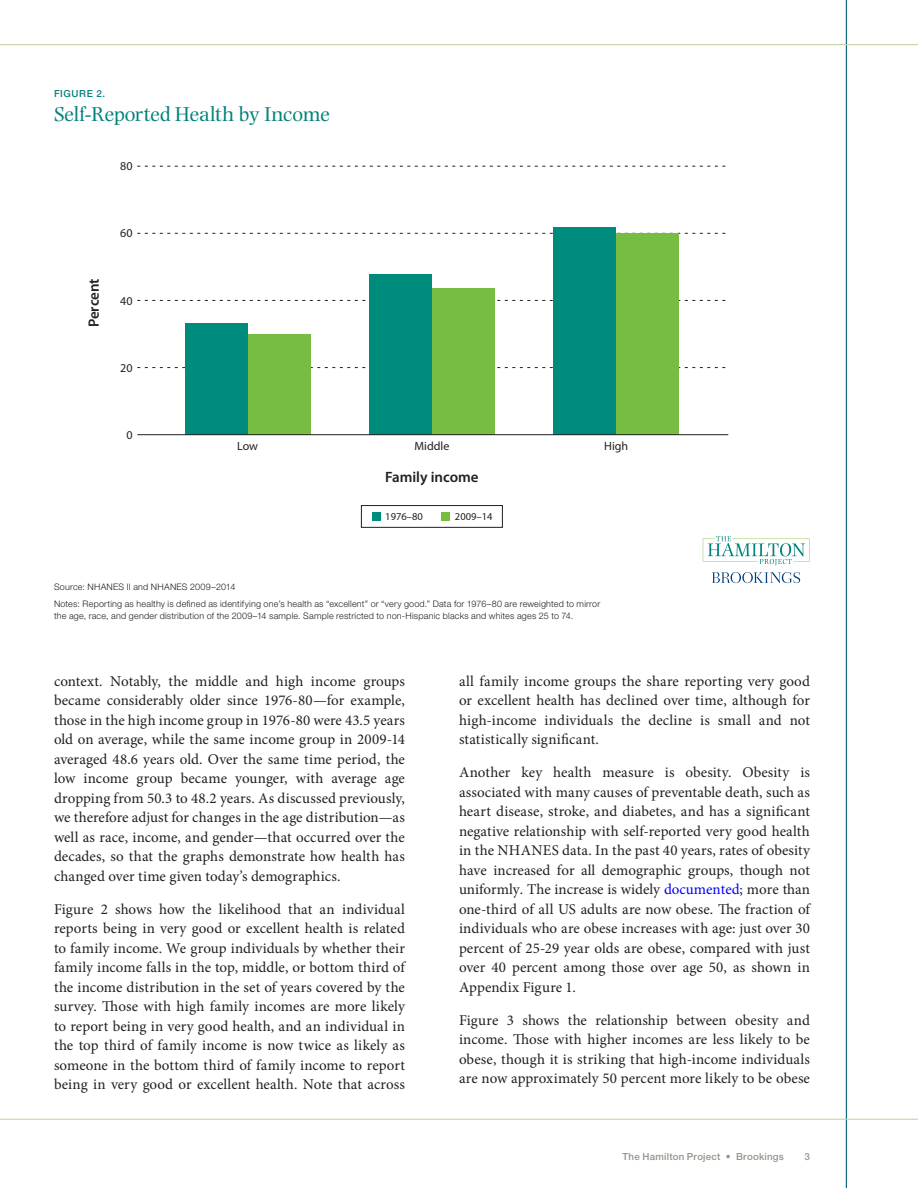
<style>
.page{position:relative;width:918px;height:1188px;background:#fff}
.page>*{position:absolute;margin:0;border:0;box-sizing:border-box;transform-origin:0 0}
.t1{font:21px "Photina MT Std";letter-spacing:-.005em;color:#00827a}
.t2{font:15px/19.5px "Minion Pro";letter-spacing:.005em;color:#231f20;text-align:justify}
.t3{font:600 15px "Myriad Pro";color:#231f20}
.t4{font:12px "Myriad Pro";color:#231f20}
.t5{font:10.5px "Myriad Pro";color:#231f20}
.t6{font:500 9.75px "Helvetica Neue LT Std";letter-spacing:.025em;color:#94948a}
.t7{font:500 9.75px "Helvetica Neue LT Std";letter-spacing:.06em;color:#00827a}
.t8{font:300 9px/16.5px "Helvetica Neue LT Std";letter-spacing:.025em;color:#231f20}
.s1{color:#00f}
</style>
<div class="page">
<hr style="left:846px;top:0;width:1px;height:1188px;background:#006372">
<hr style="left:0;top:44px;width:918px;height:1px;background:#c5d5a8">
<hr style="left:0;top:1119px;width:918px;height:1px;background:#c5d5a8">
<svg style="left:137px;top:367px;width:589px;height:1px"></svg>
<svg style="left:137px;top:300px;width:589px;height:1px"></svg>
<svg style="left:137px;top:233px;width:589px;height:1px"></svg>
<svg style="left:137px;top:166px;width:589px;height:1px"></svg>
<div style="left:248px;top:334px;width:63px;height:101px;background:#76bd42"></div>
<div style="left:432px;top:289px;width:63px;height:146px;background:#76bd42"></div>
<div style="left:616px;top:233px;width:63px;height:202px;background:#76bd42"></div>
<div style="left:185px;top:324px;width:63px;height:111px;background:#008c7c"></div>
<div style="left:369px;top:275px;width:63px;height:160px;background:#008c7c"></div>
<div style="left:553px;top:227px;width:63px;height:208px;background:#008c7c"></div>
<hr style="left:137px;top:434px;width:591px;height:1px;background:#231f20">
<div style="left:361px;top:505px;width:142px;height:23px;border:1px solid #231f20"></div>
<div style="left:372px;top:512px;width:9px;height:9px;background:#008c7c"></div>
<div style="left:441px;top:512px;width:9px;height:9px;background:#76bd42"></div>
<svg style="left:712px;top:572px;width:88px;height:11px"></svg>
<svg style="left:703px;top:536px;width:107px;height:29px"></svg>
<p class="t7" style="left:54px;top:88px;width:53px">FIGURE 2.</p>
<h1 class="t1" style="left:54px;top:102px;width:277px">Self-Reported Health by Income</h1>
<p class="t4" style="left:120px;top:159px;width:14px">80</p>
<p class="t3" style="left:84px;top:327px;width:51px;rotate:-90deg">Percent</p>
<p class="t4" style="left:120px;top:226px;width:14px">60</p>
<p class="t4" style="left:120px;top:293px;width:14px">40</p>
<p class="t4" style="left:120px;top:360px;width:14px">20</p>
<p class="t4" style="left:126px;top:427px;width:8px">0</p>
<p class="t4" style="left:237px;top:439px;width:22px">Low</p>
<p class="t4" style="left:414px;top:439px;width:36px">Middle</p>
<p class="t4" style="left:604px;top:439px;width:26px">High</p>
<p class="t3" style="left:385px;top:467px;width:95px">Family income</p>
<p class="t5" style="left:385px;top:510px;width:39px">1976–80</p>
<p class="t5" style="left:455px;top:510px;width:39px">2009–14</p>
<p class="t8" style="left:54px;top:579px;width:548px">Source: NHANES II and NHANES 2009–2014<br>Notes: Reporting as healthy is defined as identifying one’s health as “excellent” or “very good.” Data for 1976–80 are reweighted to mirror</p>
<p class="t8" style="left:54px;top:607px;width:521px">the age, race, and gender distribution of the 2009–14 sample. Sample restricted to non-Hispanic blacks and whites ages 25 to 74.</p>
<p class="t2" style="left:54px;top:671px;width:353px">context. Notably, the middle and high income groups became considerably older since 1976-80—for example, those in the high income group in 1976-80 were 43.5 years old on average, while the same income group in 2009-14 averaged 48.6 years old. Over the same time period, the low income group became younger, with average age dropping from 50.3 to 48.2 years. As discussed previously, we therefore adjust for changes in the age distribution—as well as race, income, and gender—that occurred over the decades, so that the graphs demonstrate how health has changed over time given today’s demographics.</p>
<p class="t2" style="left:54px;top:899px;width:353px">Figure 2 shows how the likelihood that an individual reports being in very good or excellent health is related to family income. We group individuals by whether their family income falls in the top, middle, or bottom third of the income distribution in the set of years covered by the survey. Those with high family incomes are more likely to report being in very good health, and an individual in the top third of family income is now twice as likely as someone in the bottom third of family income to report being in very good or excellent health. Note that across</p>
<p class="t2" style="left:459px;top:671px;width:352px">all family income groups the share reporting very good or excellent health has declined over time, although for high-income individuals the decline is small and not statistically significant.</p>
<p class="t2" style="left:459px;top:763px;width:353px">Another key health measure is obesity. Obesity is associated with many causes of preventable death, such as heart disease, stroke, and diabetes, and has a significant negative relationship with self-reported very good health in the NHANES data. In the past 40 years, rates of obesity have increased for all demographic groups, though not uniformly. The increase is widely <span class="s1">documented</span>; more than one-third of all US adults are now obese. The fraction of individuals who are obese increases with age: just over 30 percent of 25-29 year olds are obese, compared with just over 40 percent among those over age 50, as shown in Appendix Figure 1.</p>
<p class="t2" style="left:459px;top:1010px;width:353px">Figure 3 shows the relationship between obesity and income. Those with higher incomes are less likely to be obese, though it is striking that high-income individuals are now approximately 50 percent more likely to be obese</p>
<p class="t6" style="left:623px;top:1151px;width:163px">The Hamilton Project • Brookings</p>
<p class="t6" style="left:805px;top:1151px;width:7px">3</p>
</div>
